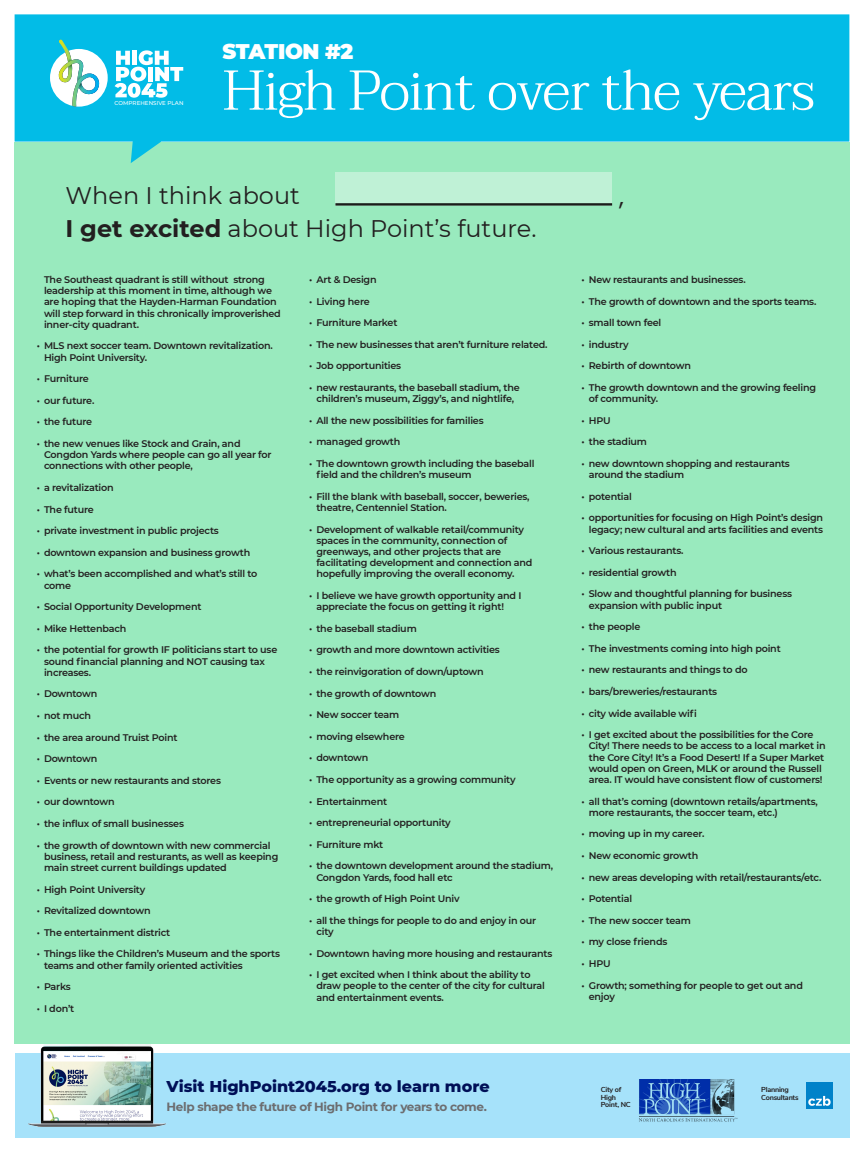
<style>
.page{position:relative;width:864px;height:1152px;background:#fff}
.page>*{position:absolute;margin:0;border:0;box-sizing:border-box;transform-origin:0 0}
.t1{font:300 56px "Taviraj";letter-spacing:-.025em;color:#fff}
.t2{font:24px "Montserrat";color:#231f20}
.t3{font:24px "Poppins";color:#231f20}
.t4{font:900 21.2px "Montserrat";letter-spacing:-.025em;color:#fff}
.t5{font:800 16px "Montserrat";color:#000f57}
.t6{font:700 12px "Montserrat";letter-spacing:-.03em;color:#6c6d70}
.t7{font:600 9.6px/11.2px "Montserrat";letter-spacing:-.02em;color:#231f20}
.t8{font:700 7.2px/7.2px "Nunito Sans";letter-spacing:-.03em;color:#231f20}
.t9{font:500 5.6px "Montserrat";color:#fff}
.s1{font-weight:700}
</style>
<div class="page">
<div style="left:15px;top:1053px;width:834px;height:84px;background:#a6e2fa"></div>
<img style="left:806px;top:1082px;width:27px;height:27px">
<img style="left:639px;top:1079px;width:98px;height:43px">
<img style="left:28px;top:1044px;width:138px;height:83px">
<div style="left:14px;top:143px;width:836px;height:901px;background:#99eabe"></div>
<div style="left:335px;top:172px;width:277px;height:34px;background:#bff1d6"></div>
<hr style="left:335px;top:203px;width:277px;height:3px;background:#231f20">
<svg style="left:15px;top:14px;width:834px;height:149px;background:#19c3e1"></svg>
<div style="left:50px;top:49px;width:58px;height:58px;background:#fff;border-radius:50%"></div>
<svg style="left:58px;top:40px;width:41px;height:67px"></svg>
<svg style="left:115px;top:50px;width:68px;height:48px"></svg>
<p class="t9" style="left:115px;top:99px;width:70px">COMPREHENSIVE PLAN</p>
<p class="t4" style="left:223px;top:35px;width:132px">STATION #2</p>
<p class="t1" style="left:223px;top:48px;width:594px">High Point over the years</p>
<p class="t2" style="left:66px;top:179px;width:236px">When I think about</p>
<p class="t2" style="left:66px;top:212px;width:472px"><span class="s1">I get excited</span> about High Point’s future.</p>
<p class="t7" style="left:44px;top:274px;width:238px">The Southeast quadrant is still without strong leadership at this moment in time, although we are hoping that the Hayden-Harman Foundation will step forward in this chronically improverished inner-city quadrant.</p>
<p class="t7" style="left:44px;top:340px;width:230px;text-indent:-7px">• MLS next soccer team. Downtown revitalization.<br>High Point University.</p>
<p class="t7" style="left:37px;top:373px;width:54px">• Furniture</p>
<p class="t7" style="left:37px;top:394px;width:59px">• our future.</p>
<p class="t7" style="left:37px;top:416px;width:57px">• the future</p>
<p class="t7" style="left:44px;top:438px;width:229px;text-indent:-7px">• the new venues like Stock and Grain, and<br>Congdon Yards where people can go all year for connections with other people,</p>
<p class="t7" style="left:37px;top:482px;width:78px">• a revitalization</p>
<p class="t7" style="left:37px;top:503px;width:59px">• The future</p>
<p class="t7" style="left:37px;top:525px;width:184px">• private investment in public projects</p>
<p class="t7" style="left:37px;top:546px;width:215px">• downtown expansion and business growth</p>
<p class="t7" style="left:44px;top:568px;width:215px;text-indent:-7px">• what’s been accomplished and what’s still to come</p>
<p class="t7" style="left:37px;top:601px;width:166px">• Social Opportunity Development</p>
<p class="t7" style="left:37px;top:622px;width:91px">• Mike Hettenbach</p>
<p class="t7" style="left:44px;top:644px;width:235px;text-indent:-7px">• the potential for growth IF politicians start to use sound financial planning and NOT causing tax increases.</p>
<p class="t7" style="left:37px;top:688px;width:62px">• Downtown</p>
<p class="t7" style="left:37px;top:710px;width:56px">• not much</p>
<p class="t7" style="left:37px;top:731px;width:142px">• the area around Truist Point</p>
<p class="t7" style="left:37px;top:753px;width:62px">• Downtown</p>
<p class="t7" style="left:37px;top:774px;width:186px">• Events or new restaurants and stores</p>
<p class="t7" style="left:37px;top:796px;width:79px">• our downtown</p>
<p class="t7" style="left:37px;top:818px;width:149px">• the influx of small businesses</p>
<p class="t7" style="left:44px;top:839px;width:236px;text-indent:-7px">• the growth of downtown with new commercial business, retail and resturants, as well as keeping main street current buildings updated</p>
<p class="t7" style="left:37px;top:883px;width:110px">• High Point University</p>
<p class="t7" style="left:37px;top:905px;width:115px">• Revitalized downtown</p>
<p class="t7" style="left:37px;top:926px;width:135px">• The entertainment district</p>
<p class="t7" style="left:44px;top:948px;width:238px;text-indent:-7px">• Things like the Children’s Museum and the sports teams and other family oriented activities</p>
<p class="t7" style="left:37px;top:981px;width:35px">• Parks</p>
<p class="t7" style="left:37px;top:1002px;width:39px">• I don’t</p>
<p class="t7" style="left:309px;top:274px;width:69px">• Art &amp; Design</p>
<p class="t7" style="left:309px;top:295px;width:62px">• Living here</p>
<p class="t7" style="left:309px;top:317px;width:90px">• Furniture Market</p>
<p class="t7" style="left:309px;top:338px;width:240px">• The new businesses that aren’t furniture related.</p>
<p class="t7" style="left:309px;top:360px;width:94px">• Job opportunities</p>
<p class="t7" style="left:309px;top:382px;width:212px;text-align:center">• new restaurants, the baseball stadium, the children’s museum, Ziggy’s, and nightlife,</p>
<p class="t7" style="left:309px;top:414px;width:176px">• All the new possibilities for families</p>
<p class="t7" style="left:309px;top:436px;width:93px">• managed growth</p>
<p class="t7" style="left:316px;top:458px;width:220px;text-indent:-7px">• The downtown growth including the baseball field and the children’s museum</p>
<p class="t7" style="left:316px;top:490px;width:215px;text-indent:-7px">• Fill the blank with baseball, soccer, beweries, theatre, Centenniel Station.</p>
<p class="t7" style="left:316px;top:523px;width:218px;text-indent:-7px">• Development of walkable retail/community spaces in the community, connection of greenways, and other projects that are facilitating development and connection and hopefully improving the overall economy.</p>
<p class="t7" style="left:316px;top:590px;width:207px;text-indent:-7px">• I believe we have growth opportunity and I appreciate the focus on getting it right!</p>
<p class="t7" style="left:309px;top:622px;width:109px">• the baseball stadium</p>
<p class="t7" style="left:309px;top:644px;width:192px">• growth and more downtown activities</p>
<p class="t7" style="left:309px;top:666px;width:176px">• the reinvigoration of down/uptown</p>
<p class="t7" style="left:309px;top:687px;width:129px">• the growth of downtown</p>
<p class="t7" style="left:309px;top:709px;width:92px">• New soccer team</p>
<p class="t7" style="left:309px;top:730px;width:97px">• moving elsewhere</p>
<p class="t7" style="left:309px;top:752px;width:61px">• downtown</p>
<p class="t7" style="left:309px;top:774px;width:208px">• The opportunity as a growing community</p>
<p class="t7" style="left:309px;top:795px;width:79px">• Entertainment</p>
<p class="t7" style="left:309px;top:817px;width:143px">• entrepreneurial opportunity</p>
<p class="t7" style="left:309px;top:838px;width:76px">• Furniture mkt</p>
<p class="t7" style="left:316px;top:860px;width:238px;text-indent:-7px">• the downtown development around the stadium,<br>Congdon Yards, food hall etc</p>
<p class="t7" style="left:309px;top:893px;width:152px">• the growth of High Point Univ</p>
<p class="t7" style="left:316px;top:914px;width:221px;text-indent:-7px">• all the things for people to do and enjoy in our city</p>
<p class="t7" style="left:309px;top:947px;width:245px">• Downtown having more housing and restaurants</p>
<p class="t7" style="left:316px;top:969px;width:230px;text-indent:-7px">• I get excited when I think about the ability to draw people to the center of the city for cultural and entertainment events.</p>
<p class="t5" style="left:167px;top:1074px;width:325px">Visit HighPoint2045.org to learn more</p>
<p class="t6" style="left:167px;top:1098px;width:322px">Help shape the future of High Point for years to come.</p>
<p class="t3" style="left:619px;top:183px;width:6px">,</p>
<p class="t7" style="left:582px;top:274px;width:166px">• New restaurants and businesses.</p>
<p class="t7" style="left:582px;top:295px;width:236px">• The growth of downtown and the sports teams.</p>
<p class="t7" style="left:582px;top:317px;width:81px">• small town feel</p>
<p class="t7" style="left:582px;top:338px;width:49px">• industry</p>
<p class="t7" style="left:582px;top:360px;width:111px">• Rebirth of downtown</p>
<p class="t7" style="left:589px;top:382px;width:229px;text-indent:-7px">• The growth downtown and the growing feeling of community.</p>
<p class="t7" style="left:582px;top:414px;width:31px">• HPU</p>
<p class="t7" style="left:582px;top:436px;width:67px">• the stadium</p>
<p class="t7" style="left:589px;top:458px;width:203px;text-indent:-7px">• new downtown shopping and restaurants around the stadium</p>
<p class="t7" style="left:582px;top:490px;width:52px">• potential</p>
<p class="t7" style="left:582px;top:512px;width:243px;text-align:right">• opportunities for focusing on High Point’s design legacy; new cultural and arts facilities and events</p>
<p class="t7" style="left:582px;top:545px;width:103px">• Various restaurants.</p>
<p class="t7" style="left:582px;top:566px;width:97px">• residential growth</p>
<p class="t7" style="left:589px;top:588px;width:205px;text-indent:-7px">• Slow and thoughtful planning for business expansion with public input</p>
<p class="t7" style="left:582px;top:621px;width:60px">• the people</p>
<p class="t7" style="left:582px;top:642px;width:201px">• The investments coming into high point</p>
<p class="t7" style="left:582px;top:664px;width:168px">• new restaurants and things to do</p>
<p class="t7" style="left:582px;top:686px;width:137px">• bars/breweries/restaurants</p>
<p class="t7" style="left:582px;top:707px;width:117px">• city wide available wifi</p>
<p class="t7" style="left:589px;top:729px;width:238px;text-indent:-7px">• I get excited about the possibilities for the Core City! There needs to be access to a local market in the Core City! It’s a Food Desert! If a Super Market would open on Green, MLK or around the Russell area. IT would have consistent flow of customers!</p>
<p class="t7" style="left:589px;top:795px;width:231px;text-indent:-7px">• all that’s coming (downtown retails/apartments, more restaurants, the soccer team, etc.)</p>
<p class="t7" style="left:582px;top:828px;width:124px">• moving up in my career.</p>
<p class="t7" style="left:582px;top:850px;width:118px">• New economic growth</p>
<p class="t7" style="left:582px;top:871px;width:241px">• new areas developing with retail/restaurants/etc.</p>
<p class="t7" style="left:582px;top:893px;width:52px">• Potential</p>
<p class="t7" style="left:582px;top:914px;width:111px">• The new soccer team</p>
<p class="t7" style="left:582px;top:936px;width:87px">• my close friends</p>
<p class="t7" style="left:582px;top:958px;width:31px">• HPU</p>
<p class="t7" style="left:589px;top:979px;width:216px;text-indent:-7px">• Growth; something for people to get out and enjoy</p>
<p class="t8" style="left:601px;top:1086px;width:31px">City of<br>High<br>Point, NC</p>
<p class="t8" style="left:761px;top:1086px;width:39px">Planning<br>Consultants</p>
</div>
